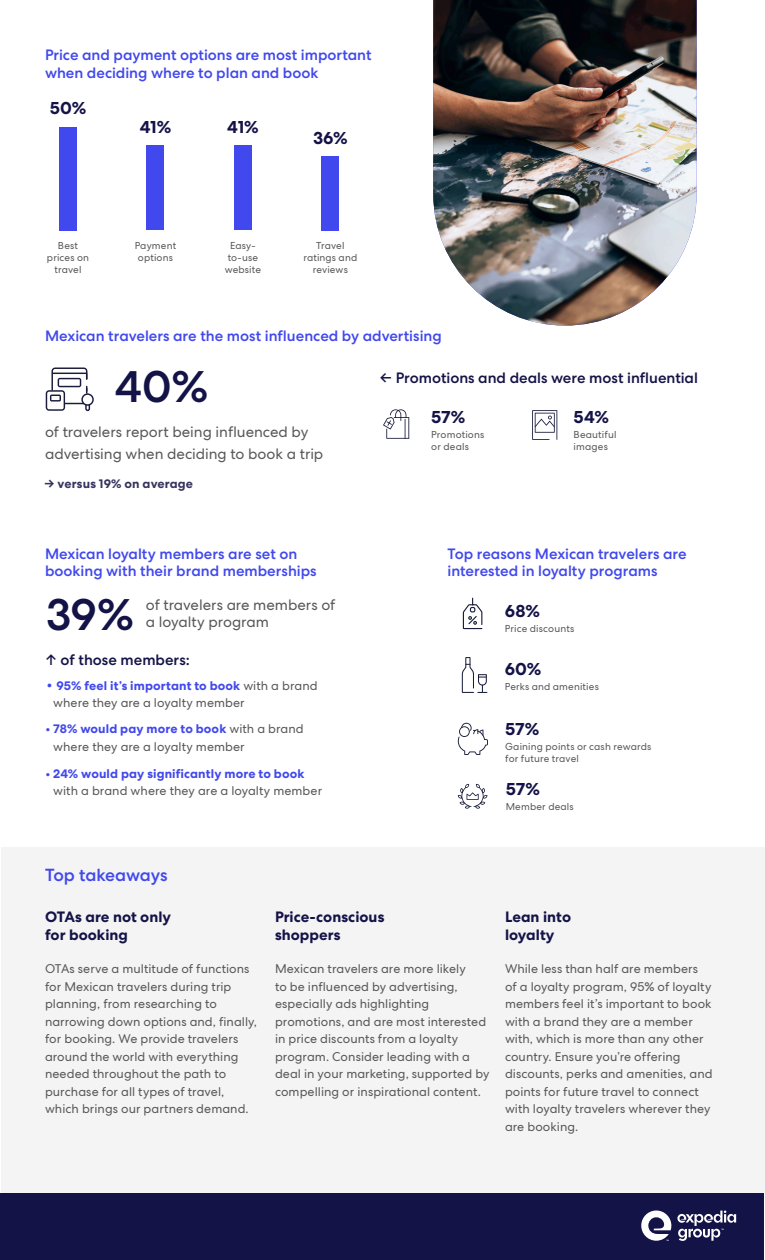
<style>
.page{position:relative;width:765px;height:1260px;background:#fff}
.page>*{position:absolute;margin:0;border:0;box-sizing:border-box;transform-origin:0 0}
.t1{font:500 45px "Centra No 2";color:#141347}
.t2{font:700 17.5px "Centra No 2";letter-spacing:-.005em;color:#141347}
.t3{font:500 17.5px "Centra No 2";letter-spacing:-.005em;color:#4148ed}
.t4{font:500 15px/17.5px "Centra No 2";color:#4148ed}
.t5{font:15px/22.5px "Centra No 2";letter-spacing:-.005em;color:#58585a}
.t6{font:700 15px "Centra No 2";color:#141347}
.t7{font:500 15px "Centra No 2";color:#141347}
.t8{font:12.5px/17.5px "Centra No 2";letter-spacing:.005em;color:#58585a}
.t9{font:700 12.5px "Centra No 2";letter-spacing:.01em;color:#4148ed}
.t10{font:700 12.5px "Centra No 2";letter-spacing:.01em;color:#37345e}
.t11{font:10px/12px "Centra No 2";letter-spacing:.015em;color:#58585a;text-align:center}
.t12{font:700 1.75px "Helvetica";color:#fff}
.s1{font-family:"Century Gothic Std";font-weight:400}
.s2{font-weight:400;color:#58585a}
</style>
<div class="page">
<div style="left:1px;top:1193px;width:763px;height:66px;background:#141347"></div>
<svg style="left:641px;top:1211px;width:30px;height:30px"></svg>
<svg style="left:677px;top:1211px;width:59px;height:30px"></svg>
<svg style="left:46px;top:368px;width:48px;height:43px"></svg>
<img style="left:433px;top:0;width:264px;height:326px">
<div style="left:59px;top:127px;width:18px;height:103px;background:#4148ed"></div>
<div style="left:234px;top:146px;width:18px;height:84px;background:#4148ed"></div>
<div style="left:146px;top:146px;width:18px;height:84px;background:#4148ed"></div>
<div style="left:321px;top:156px;width:18px;height:74px;background:#4148ed"></div>
<svg style="left:462px;top:597px;width:21px;height:33px"></svg>
<div style="left:1px;top:848px;width:764px;height:345px;background:#f1f1f1"></div>
<svg style="left:458px;top:784px;width:29px;height:25px"></svg>
<svg style="left:458px;top:723px;width:30px;height:32px"></svg>
<svg style="left:532px;top:410px;width:25px;height:30px"></svg>
<svg style="left:383px;top:409px;width:26px;height:30px"></svg>
<svg style="left:462px;top:657px;width:25px;height:36px"></svg>
<p class="t4" style="left:45px;top:46px;width:328px">Price and payment options are most important when deciding where to plan and book</p>
<p class="t2" style="left:50px;top:97px;width:38px">50%</p>
<p class="t2" style="left:140px;top:117px;width:33px">41%</p>
<p class="t2" style="left:227px;top:117px;width:33px">41%</p>
<p class="t2" style="left:313px;top:128px;width:36px">36%</p>
<p class="t11" style="left:47px;top:239px;width:44px">Best prices on travel</p>
<p class="t11" style="left:225px;top:239px;width:38px">Easy&shy;to-use website</p>
<p class="t11" style="left:135px;top:239px;width:43px">Payment options</p>
<p class="t11" style="left:303px;top:239px;width:55px">Travel ratings and reviews</p>
<p class="t4" style="left:45px;top:327px;width:398px">Mexican travelers are the most influenced by advertising</p>
<p class="t1" style="left:115px;top:360px;width:95px">40%</p>
<p class="t5" style="left:45px;top:420px;width:280px">of travelers report being influenced by advertising when deciding to book a trip</p>
<p class="t7" style="left:379px;top:369px;width:320px">← Promotions and deals were most influential</p>
<p class="t2" style="left:431px;top:406px;width:36px">57%</p>
<p class="t2" style="left:574px;top:406px;width:37px">54%</p>
<p class="t11" style="left:574px;top:428px;width:44px;text-align:left">Beautiful images</p>
<p class="t11" style="left:431px;top:428px;width:55px;text-align:left">Promotions or deals</p>
<p class="t10" style="left:44px;top:477px;width:150px">→ versus 19% on average</p>
<p class="t4" style="left:45px;top:545px;width:273px">Mexican loyalty members are set on booking with their brand memberships</p>
<p class="t4" style="left:448px;top:545px;width:241px">Top reasons Mexican travelers are interested in loyalty programs</p>
<p class="t1" style="left:46px;top:588px;width:90px">39%</p>
<p class="t5" style="left:146px;top:594px;width:191px">of travelers are members of</p>
<p class="t5" style="left:146px;top:611px;width:125px">a loyalty program</p>
<p class="t7" style="left:45px;top:651px;width:146px">↑ of those members:</p>
<p class="t9" style="left:46px;top:678px;width:273px"><span class="s1">•</span> 95% feel it’s important to book <span class="s2">with a brand</span></p>
<p class="t8" style="left:53px;top:694px;width:193px">where they are a loyalty member</p>
<p class="t9" style="left:46px;top:722px;width:260px">• 78% would pay more to book <span class="s2">with a brand</span></p>
<p class="t8" style="left:53px;top:738px;width:193px">where they are a loyalty member</p>
<p class="t9" style="left:46px;top:766px;width:260px">• 24% would pay significantly more to book</p>
<p class="t8" style="left:53px;top:782px;width:270px">with a brand where they are a loyalty member</p>
<p class="t3" style="left:45px;top:865px;width:124px">Top takeaways</p>
<p class="t6" style="left:45px;top:908px;width:128px">OTAs are not only</p>
<p class="t6" style="left:45px;top:926px;width:85px">for booking</p>
<p class="t6" style="left:275px;top:908px;width:111px">Price-conscious</p>
<p class="t6" style="left:275px;top:926px;width:67px">shoppers</p>
<p class="t2" style="left:505px;top:601px;width:37px">68%</p>
<p class="t11" style="left:505px;top:622px;width:71px">Price discounts</p>
<p class="t2" style="left:505px;top:659px;width:38px">60%</p>
<p class="t11" style="left:505px;top:681px;width:96px">Perks and amenities</p>
<p class="t2" style="left:505px;top:719px;width:36px">57%</p>
<p class="t11" style="left:505px;top:741px;width:148px;text-align:left">Gaining points or cash rewards for future travel</p>
<p class="t2" style="left:506px;top:779px;width:36px">57%</p>
<p class="t11" style="left:506px;top:801px;width:70px">Member deals</p>
<p class="t6" style="left:505px;top:908px;width:68px">Lean into</p>
<p class="t6" style="left:505px;top:926px;width:51px">loyalty</p>
<p class="t8" style="left:45px;top:960px;width:214px">OTAs serve a multitude of functions for Mexican travelers during trip planning, from researching to narrowing down options and, finally, for booking. We provide travelers around the world with everything needed throughout the path to purchase for all types of travel, which brings our partners demand.</p>
<p class="t8" style="left:505px;top:960px;width:209px">While less than half are members of a loyalty program, 95% of loyalty members feel it’s important to book with a brand they are a member with, which is more than any other country. Ensure you’re offering discounts, perks and amenities, and points for future travel to connect with loyalty travelers wherever they are booking.</p>
<p class="t8" style="left:275px;top:960px;width:216px">Mexican travelers are more likely<br>to be influenced by advertising, especially ads highlighting promotions, and are most interested in price discounts from a loyalty program. Consider leading with a deal in your marketing, supported by compelling or inspirational content.</p>
<p class="t12" style="left:667px;top:1239px;width:4px">TM</p>
<p class="t12" style="left:721px;top:1228px;width:4px">TM</p>
</div>
